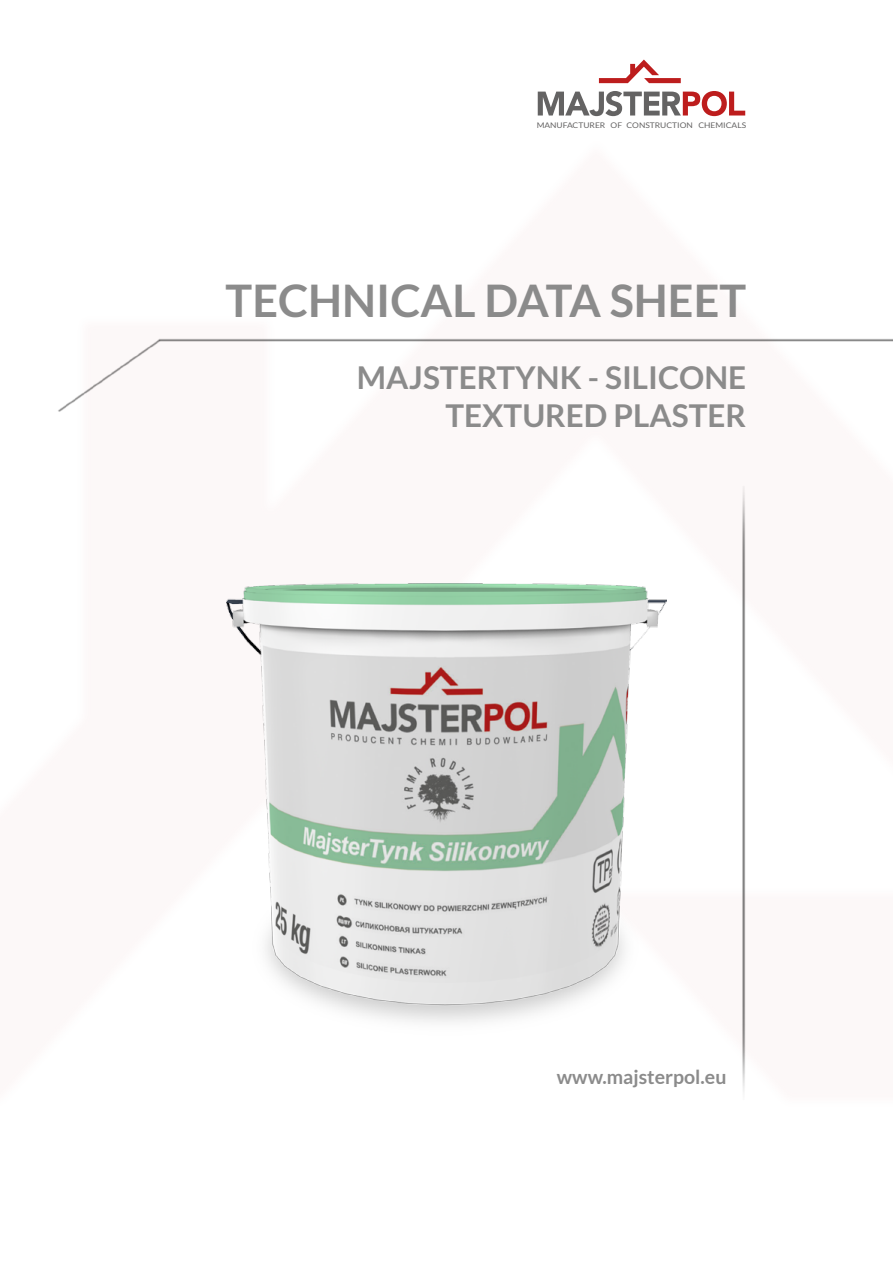
<style>
.page{position:relative;width:893px;height:1263px;background:#fff}
.page>*{position:absolute;margin:0;border:0;box-sizing:border-box;transform-origin:0 0}
.t1{font:700 45px "Lato";color:#8b8b8b}
.t2{font:700 31.5px/37.8px "Lato";color:#8b8b8b;text-align:right}
.t3{font:700 19.5px "Lato";color:#8b8b8b}
.t4{font:7.8px "Lato";color:#646363;scale:1.09 1}
</style>
<div class="page">
<img style="left:58px;top:339px;width:835px;height:753px">
<img style="left:227px;top:583px;width:439px;height:457px">
<svg style="left:538px;top:91px;width:207px;height:25px"></svg>
<svg style="left:599px;top:60px;width:82px;height:23px"></svg>
<p class="t4" style="left:537px;top:121px;width:194px">MANUFACTURER OF CONSTRUCTION CHEMICALS</p>
<h1 class="t1" style="left:226px;top:275px;width:522px">TECHNICAL DATA SHEET</h1>
<p class="t2" style="left:357px;top:358px;width:391px">MAJSTERTYNK - SILICONE<br>TEXTURED PLASTER</p>
<p class="t3" style="left:557px;top:1066px;width:171px">www.majsterpol.eu</p>
</div>
